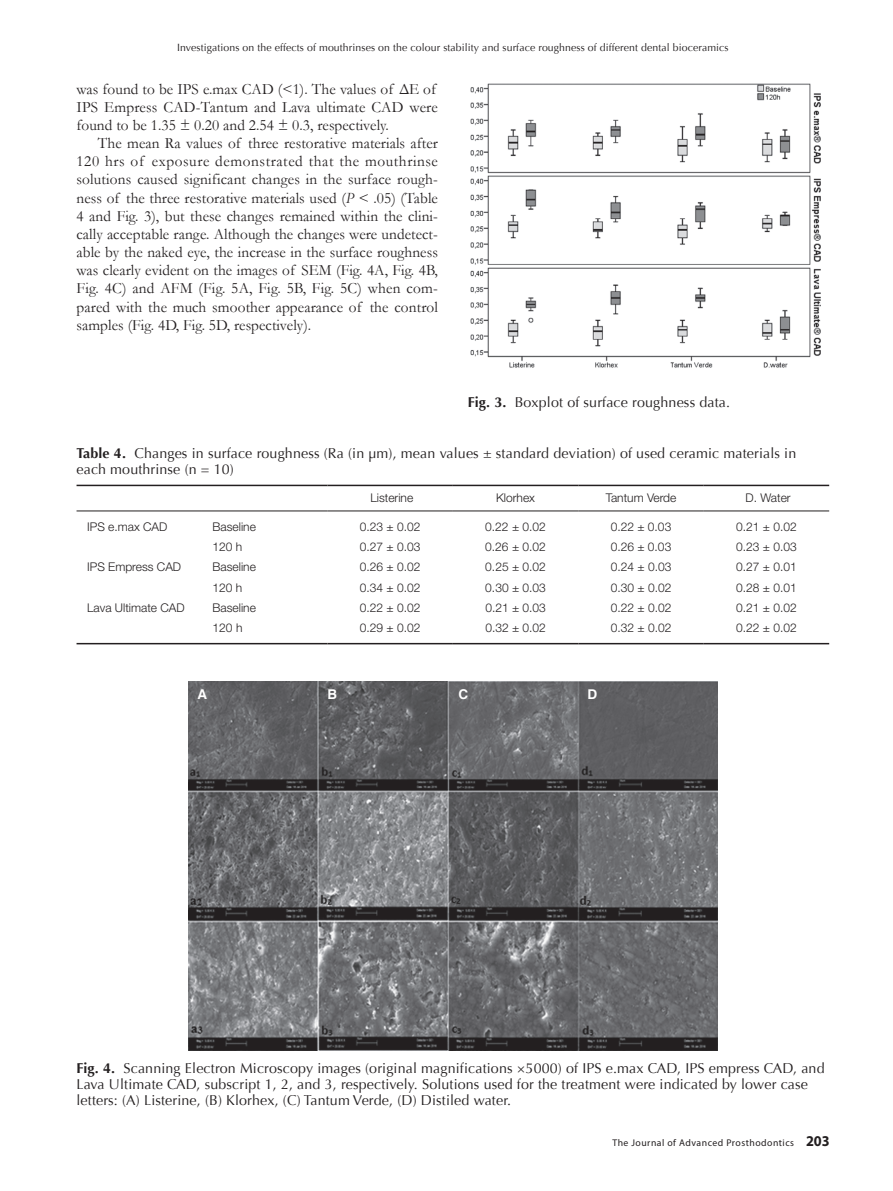
<style>
.page{position:relative;width:893px;height:1191px;background:#fff}
.page>*{position:absolute;margin:0;border:0;box-sizing:border-box;transform-origin:0 0}
.t1{font:15.75px/18.1px "Garamond";letter-spacing:.005em;color:#231f20}
.t2{font:14.25px/15.8px "Optima";letter-spacing:.01em;color:#231f20}
.t3{font:700 13.5px "Helvetica";color:#fff}
.t4{font:300 12px "Helvetica Neue LT Pro";color:#231f20}
.t5{font:10.5px "Optima";letter-spacing:.01em;color:#231f20}
.t6{font:9.75px "Myriad Pro";letter-spacing:.05em;color:#231f20}
.s1{font-style:italic}
.s2{font-weight:700}
.s3{font-weight:700;font-size:15px}
</style>
<div class="page">
<img style="left:470px;top:83px;width:351px;height:285px">
<hr style="left:77px;top:485px;width:125px;height:1px;background:#231f20">
<hr style="left:202px;top:485px;width:125px;height:1px;background:#231f20">
<hr style="left:327px;top:485px;width:126px;height:1px;background:#231f20">
<hr style="left:453px;top:485px;width:125px;height:1px;background:#231f20">
<hr style="left:578px;top:485px;width:126px;height:1px;background:#231f20">
<hr style="left:704px;top:485px;width:125px;height:1px;background:#231f20">
<hr style="left:77px;top:643px;width:125px;height:1px;background:#231f20">
<hr style="left:202px;top:643px;width:125px;height:1px;background:#231f20">
<hr style="left:327px;top:643px;width:126px;height:1px;background:#231f20">
<hr style="left:453px;top:643px;width:125px;height:1px;background:#231f20">
<hr style="left:578px;top:643px;width:126px;height:1px;background:#231f20">
<hr style="left:704px;top:643px;width:125px;height:1px;background:#231f20">
<hr style="left:77px;top:511px;width:125px;height:1px;background:#231f20">
<hr style="left:202px;top:511px;width:125px;height:1px;background:#231f20">
<hr style="left:327px;top:511px;width:126px;height:1px;background:#231f20">
<hr style="left:453px;top:511px;width:125px;height:1px;background:#231f20">
<hr style="left:578px;top:511px;width:126px;height:1px;background:#231f20">
<hr style="left:704px;top:511px;width:125px;height:1px;background:#231f20">
<img style="left:188px;top:681px;width:530px;height:369px">
<p class="t5" style="left:177px;top:42px;width:553px">Investigations on the effects of mouthrinses on the colour stability and surface roughness of different dental bioceramics</p>
<p class="t1" style="left:77px;top:79px;width:363px">was found to be IPS e.max CAD (&lt;1). The values of ΔE of<br>IPS Empress CAD-Tantum and Lava ultimate CAD were found to be 1.35 ± 0.20 and 2.54 ± 0.3, respectively.</p>
<p class="t1" style="left:77px;top:134px;width:363px;text-align:justify;text-indent:21px">The mean Ra values of three restorative materials after 120 hrs of exposure demonstrated that the mouthrinse solutions caused significant changes in the surface rough&shy;ness of the three restorative materials used (<span class="s1">P</span> &lt; .05) (Table 4 and Fig. 3), but these changes remained within the clini&shy;cally acceptable range. Although the changes were undetect&shy;able by the naked eye, the increase in the surface roughness was clearly evident on the images of SEM (Fig. 4A, Fig. 4B, Fig. 4C) and AFM (Fig. 5A, Fig. 5B, Fig. 5C) when com&shy;pared with the much smoother appearance of the control samples (Fig. 4D, Fig. 5D, respectively).</p>
<p class="t2" style="left:468px;top:394px;width:264px"><span class="s2">Fig. 3.</span> Boxplot of surface roughness data.</p>
<p class="t2" style="left:77px;top:445px;width:721px"><span class="s2">Table 4.</span> Changes in surface roughness (Ra (in μm), mean values ± standard deviation) of used ceramic materials in each mouthrinse (n = 10)</p>
<p class="t4" style="left:370px;top:491px;width:44px">Listerine</p>
<p class="t4" style="left:496px;top:491px;width:40px">Klorhex</p>
<p class="t4" style="left:606px;top:491px;width:72px">Tantum Verde</p>
<p class="t4" style="left:746px;top:491px;width:47px">D. Water</p>
<p class="t4" style="left:87px;top:519px;width:82px">IPS e.max CAD</p>
<p class="t4" style="left:213px;top:519px;width:45px">Baseline</p>
<p class="t4" style="left:360px;top:519px;width:62px">0.23 ± 0.02</p>
<p class="t4" style="left:485px;top:519px;width:62px">0.22 ± 0.02</p>
<p class="t4" style="left:611px;top:519px;width:62px">0.22 ± 0.03</p>
<p class="t4" style="left:736px;top:519px;width:62px">0.21 ± 0.02</p>
<p class="t4" style="left:213px;top:539px;width:31px">120 h</p>
<p class="t4" style="left:360px;top:539px;width:62px">0.27 ± 0.03</p>
<p class="t4" style="left:485px;top:539px;width:62px">0.26 ± 0.02</p>
<p class="t4" style="left:611px;top:539px;width:62px">0.26 ± 0.03</p>
<p class="t4" style="left:736px;top:539px;width:62px">0.23 ± 0.03</p>
<p class="t4" style="left:87px;top:560px;width:96px">IPS Empress CAD</p>
<p class="t4" style="left:213px;top:560px;width:45px">Baseline</p>
<p class="t4" style="left:360px;top:560px;width:62px">0.26 ± 0.02</p>
<p class="t4" style="left:485px;top:560px;width:62px">0.25 ± 0.02</p>
<p class="t4" style="left:611px;top:560px;width:62px">0.24 ± 0.03</p>
<p class="t4" style="left:736px;top:560px;width:62px">0.27 ± 0.01</p>
<p class="t4" style="left:213px;top:580px;width:31px">120 h</p>
<p class="t4" style="left:360px;top:580px;width:62px">0.34 ± 0.02</p>
<p class="t4" style="left:485px;top:580px;width:62px">0.30 ± 0.03</p>
<p class="t4" style="left:611px;top:580px;width:62px">0.30 ± 0.02</p>
<p class="t4" style="left:736px;top:580px;width:62px">0.28 ± 0.01</p>
<p class="t4" style="left:87px;top:600px;width:99px">Lava Ultimate CAD</p>
<p class="t4" style="left:213px;top:600px;width:45px">Baseline</p>
<p class="t4" style="left:360px;top:600px;width:62px">0.22 ± 0.02</p>
<p class="t4" style="left:485px;top:600px;width:62px">0.21 ± 0.03</p>
<p class="t4" style="left:611px;top:600px;width:62px">0.22 ± 0.02</p>
<p class="t4" style="left:736px;top:600px;width:62px">0.21 ± 0.02</p>
<p class="t4" style="left:213px;top:620px;width:31px">120 h</p>
<p class="t4" style="left:360px;top:620px;width:62px">0.29 ± 0.02</p>
<p class="t4" style="left:485px;top:620px;width:62px">0.32 ± 0.02</p>
<p class="t4" style="left:611px;top:620px;width:62px">0.32 ± 0.02</p>
<p class="t4" style="left:736px;top:620px;width:62px">0.22 ± 0.02</p>
<p class="t3" style="left:198px;top:686px;width:11px">A</p>
<p class="t3" style="left:328px;top:686px;width:11px">B</p>
<p class="t3" style="left:459px;top:686px;width:11px">C</p>
<p class="t3" style="left:587px;top:686px;width:11px">D</p>
<p class="t2" style="left:77px;top:1060px;width:750px"><span class="s2">Fig. 4.</span> Scanning Electron Microscopy images (original magnifications ×5000) of IPS e.max CAD, IPS empress CAD, and<br>Lava Ultimate CAD, subscript 1, 2, and 3, respectively. Solutions used for the treatment were indicated by lower case letters: (A) Listerine, (B) Klorhex, (C) Tantum Verde, (D) Distiled water.</p>
<p class="t6" style="left:612px;top:1136px;width:219px">The Journal of Advanced Prosthodontics <span class="s3">203</span></p>
</div>
